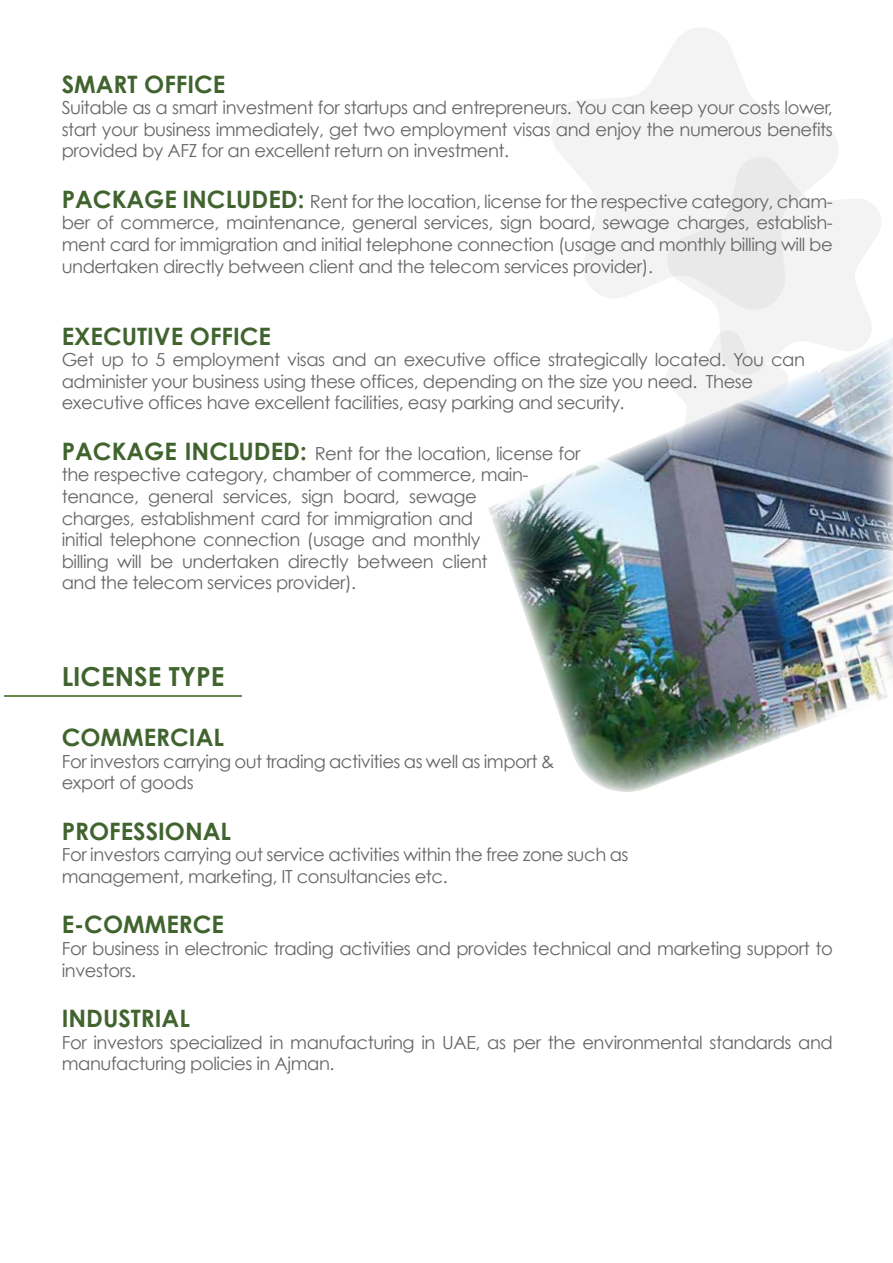
<style>
.page{position:relative;width:893px;height:1263px;background:#fff}
.page>*{position:absolute;margin:0;border:0;box-sizing:border-box;transform-origin:0 0}
.t1{font:700 26.25px "Century Gothic";color:#41642f}
.t2{font:700 24px "Century Gothic";color:#41642f}
.t3{font:18px/21.6px "Century Gothic";letter-spacing:-.025em;color:#656767}
.s1{font-weight:700;font-size:24px;color:#41642f}
</style>
<div class="page">
<svg style="left:551px;top:28px;width:287px;height:270px;fill:#f3f3f3"></svg>
<svg style="left:667px;top:157px;width:214px;height:180px;fill:#f3f3f3"></svg>
<img style="left:488px;top:337px;width:405px;height:455px">
<hr style="left:4px;top:695px;width:238px;height:2px;background:#638c4c">
<h2 class="t2" style="left:62px;top:69px;width:165px">SMART OFFICE</h2>
<p class="t3" style="left:62px;top:97px;width:773px;text-align:justify">Suitable as a smart investment for startups and entrepreneurs. You can keep your costs lower, start your business immediately, get two employment visas and enjoy the numerous benefits provided by AFZ for an excellent return on investment.</p>
<p class="t3" style="left:62px;top:190px;width:773px;text-align:justify"><span class="s1">PACKAGE INCLUDED:</span> Rent for the location, license for the respective category, cham&shy;ber of commerce, maintenance, general services, sign board, sewage charges, establish&shy;ment card for immigration and initial telephone connection (usage and monthly billing will be undertaken directly between client and the telecom services provider).</p>
<h2 class="t2" style="left:62px;top:321px;width:211px">EXECUTIVE OFFICE</h2>
<p class="t3" style="left:62px;top:349px;width:745px">Get up to 5 employment visas and an executive office strategically located. You can administer your business using these offices, depending on the size you need. These executive offices have excellent facilities, easy parking and security.</p>
<p class="t3" style="left:62px;top:442px;width:520px"><span class="s1">PACKAGE INCLUDED:</span> Rent for the location, license for the respective category, chamber of commerce, main&shy;tenance, general services, sign board, sewage<br>charges, establishment card for immigration and<br>initial telephone connection (usage and monthly<br>billing will be undertaken directly between client<br>and the telecom services provider).</p>
<h1 class="t1" style="left:62px;top:660px;width:164px">LICENSE TYPE</h1>
<h2 class="t2" style="left:62px;top:722px;width:164px">COMMERCIAL</h2>
<p class="t3" style="left:62px;top:750px;width:494px">For investors carrying out trading activities as well as import &amp; export of goods</p>
<h2 class="t2" style="left:62px;top:816px;width:171px">PROFESSIONAL</h2>
<p class="t3" style="left:62px;top:844px;width:568px">For investors carrying out service activities within the free zone such as management, marketing, IT consultancies etc.</p>
<h2 class="t2" style="left:62px;top:909px;width:164px">E-COMMERCE</h2>
<p class="t3" style="left:62px;top:937px;width:773px">For business in electronic trading activities and provides technical and marketing support to investors.</p>
<h2 class="t2" style="left:62px;top:1003px;width:130px">INDUSTRIAL</h2>
<p class="t3" style="left:62px;top:1031px;width:773px">For investors specialized in manufacturing in UAE, as per the environmental standards and manufacturing policies in Ajman.</p>
</div>
